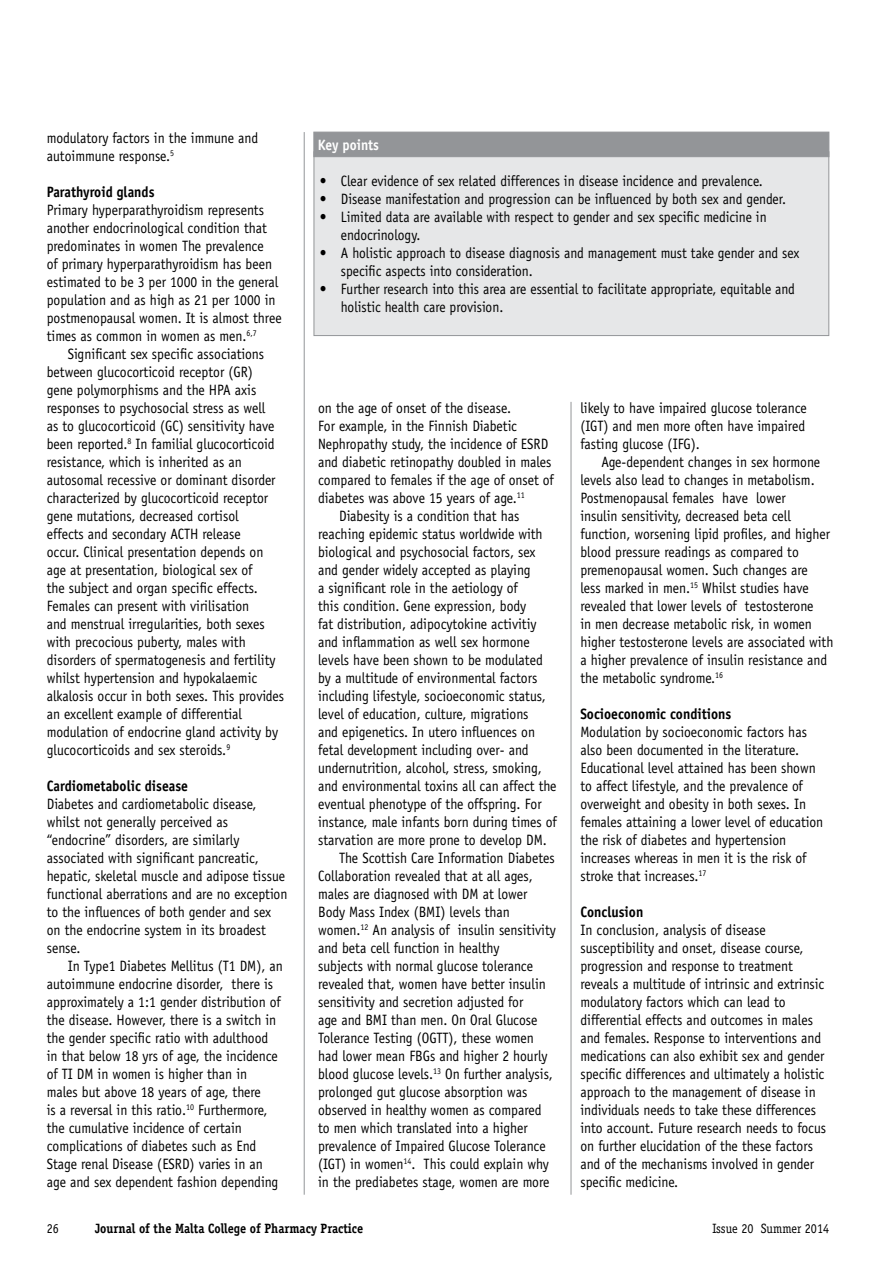
<style>
.page{position:relative;width:893px;height:1263px;background:#fff}
.page>*{position:absolute;margin:0;border:0;box-sizing:border-box;transform-origin:0 0}
.t1{font:15px/18px "Officina Sans";color:#000;scale:.91 1}
.t2{font:15px/18px "Officina Sans";color:#000;scale:.9 1}
.t3{font:700 15px "Officina Sans";color:#000;scale:.91 1}
.t4{font:700 15px "Officina Sans";color:#fff;scale:.9 1}
.t5{font:700 13.5px "Officina Serif";color:#000;scale:.9 1}
.t6{font:13.5px "Officina Serif";color:#000;scale:.9 1}
</style>
<div class="page">
<div style="left:314px;top:151px;width:515px;height:185px;background:#e6e7e8;border:1px solid #939598"></div>
<div style="left:314px;top:132px;width:515px;height:25px;background:#939598"></div>
<hr style="left:304px;top:132px;width:1px;height:1063px;background:#939598">
<hr style="left:571px;top:402px;width:1px;height:793px;background:#939598">
<p class="t1" style="left:47px;top:129px;width:234px">modulatory factors in the immune and autoimmune response.<sup>5</sup></p>
<p class="t3" style="left:47px;top:183px;width:120px">Parathyroid glands</p>
<p class="t1" style="left:47px;top:201px;width:260px">Primary hyperparathyroidism represents another endocrinological condition that predominates in women The prevalence<br>of primary hyperparathyroidism has been estimated to be 3 per 1000 in the general population and as high as 21 per 1000 in postmenopausal women. It is almost three times as common in women as men.<sup>6,7</sup></p>
<p class="t1" style="left:47px;top:345px;width:262px;text-indent:21px">Significant sex specific associations between glucocorticoid receptor (GR)<br>gene polymorphisms and the HPA axis responses to psychosocial stress as well<br>as to glucocorticoid (GC) sensitivity have been reported.<sup>8</sup> In familial glucocorticoid resistance, which is inherited as an autosomal recessive or dominant disorder characterized by glucocorticoid receptor gene mutations, decreased cortisol<br>effects and secondary ACTH release<br>occur. Clinical presentation depends on age at presentation, biological sex of<br>the subject and organ specific effects.<br>Females can present with virilisation<br>and menstrual irregularities, both sexes with precocious puberty, males with disorders of spermatogenesis and fertility whilst hypertension and hypokalaemic alkalosis occur in both sexes. This provides an excellent example of differential modulation of endocrine gland activity by glucocorticoids and sex steroids.<sup>9</sup></p>
<p class="t3" style="left:47px;top:777px;width:157px">Cardiometabolic disease</p>
<p class="t1" style="left:47px;top:795px;width:266px">Diabetes and cardiometabolic disease, whilst not generally perceived as “endocrine” disorders, are similarly associated with significant pancreatic, hepatic, skeletal muscle and adipose tissue functional aberrations and are no exception to the influences of both gender and sex on the endocrine system in its broadest sense.</p>
<p class="t1" style="left:47px;top:957px;width:261px;text-indent:21px">In Type1 Diabetes Mellitus (T1 DM), an autoimmune endocrine disorder, there is approximately a 1:1 gender distribution of the disease. However, there is a switch in the gender specific ratio with adulthood in that below 18 yrs of age, the incidence of TI DM in women is higher than in<br>males but above 18 years of age, there<br>is a reversal in this ratio.<sup>10</sup> Furthermore, the cumulative incidence of certain complications of diabetes such as End Stage renal Disease (ESRD) varies in an age and sex dependent fashion depending</p>
<p class="t4" style="left:318px;top:135px;width:69px">Key points</p>
<p class="t2" style="left:320px;top:172px;width:494px">• Clear evidence of sex related differences in disease incidence and prevalence.</p>
<p class="t2" style="left:320px;top:190px;width:519px">• Disease manifestation and progression can be influenced by both sex and gender.</p>
<p class="t2" style="left:341px;top:208px;width:475px;text-indent:-21px">• Limited data are available with respect to gender and sex specific medicine in endocrinology.</p>
<p class="t2" style="left:341px;top:244px;width:511px;text-indent:-21px">• A holistic approach to disease diagnosis and management must take gender and sex specific aspects into consideration.</p>
<p class="t2" style="left:341px;top:280px;width:506px;text-indent:-21px">• Further research into this area are essential to facilitate appropriate, equitable and holistic health care provision.</p>
<p class="t1" style="left:318px;top:399px;width:214px">on the age of onset of the disease.</p>
<p class="t1" style="left:318px;top:417px;width:220px">For example, in the Finnish Diabetic</p>
<p class="t1" style="left:318px;top:435px;width:254px">Nephropathy study, the incidence of ESRD</p>
<p class="t1" style="left:318px;top:453px;width:258px">and diabetic retinopathy doubled in males</p>
<p class="t1" style="left:318px;top:471px;width:260px">compared to females if the age of onset of</p>
<p class="t1" style="left:318px;top:489px;width:229px">diabetes was above 15 years of age.<sup>11</sup></p>
<p class="t1" style="left:339px;top:507px;width:200px">Diabesity is a condition that has</p>
<p class="t1" style="left:318px;top:525px;width:248px">reaching epidemic status worldwide with</p>
<p class="t1" style="left:318px;top:543px;width:240px">biological and psychosocial factors, sex</p>
<p class="t1" style="left:318px;top:561px;width:235px">and gender widely accepted as playing</p>
<p class="t1" style="left:318px;top:579px;width:221px">a significant role in the aetiology of</p>
<p class="t1" style="left:318px;top:597px;width:230px">this condition. Gene expression, body</p>
<p class="t1" style="left:318px;top:615px;width:242px">fat distribution, adipocytokine activitiy</p>
<p class="t1" style="left:318px;top:633px;width:234px">and inflammation as well sex hormone</p>
<p class="t1" style="left:318px;top:651px;width:248px">levels have been shown to be modulated</p>
<p class="t1" style="left:318px;top:669px;width:242px">by a multitude of environmental factors</p>
<p class="t1" style="left:318px;top:687px;width:252px">including lifestyle, socioeconomic status,</p>
<p class="t1" style="left:318px;top:705px;width:233px">level of education, culture, migrations</p>
<p class="t1" style="left:318px;top:723px;width:240px">and epigenetics. In utero influences on</p>
<p class="t1" style="left:318px;top:741px;width:233px">fetal development including over- and</p>
<p class="t1" style="left:318px;top:759px;width:247px">undernutrition, alcohol, stress, smoking,</p>
<p class="t1" style="left:318px;top:777px;width:264px">and environmental toxins all can affect the</p>
<p class="t1" style="left:318px;top:795px;width:247px">eventual phenotype of the offspring. For</p>
<p class="t1" style="left:318px;top:813px;width:264px">instance, male infants born during times of</p>
<p class="t1" style="left:318px;top:831px;width:253px">starvation are more prone to develop DM.</p>
<p class="t1" style="left:339px;top:849px;width:239px">The Scottish Care Information Diabetes</p>
<p class="t1" style="left:318px;top:867px;width:237px">Collaboration revealed that at all ages,</p>
<p class="t1" style="left:318px;top:885px;width:232px">males are diagnosed with DM at lower</p>
<p class="t1" style="left:318px;top:903px;width:212px">Body Mass Index (BMI) levels than</p>
<p class="t1" style="left:318px;top:921px;width:263px">women.<sup>12</sup> An analysis of insulin sensitivity</p>
<p class="t1" style="left:318px;top:939px;width:201px">and beta cell function in healthy</p>
<p class="t1" style="left:318px;top:957px;width:238px">subjects with normal glucose tolerance</p>
<p class="t1" style="left:318px;top:975px;width:252px">revealed that, women have better insulin</p>
<p class="t1" style="left:318px;top:993px;width:227px">sensitivity and secretion adjusted for</p>
<p class="t1" style="left:318px;top:1011px;width:243px">age and BMI than men. On Oral Glucose</p>
<p class="t1" style="left:318px;top:1029px;width:239px">Tolerance Testing (OGTT), these women</p>
<p class="t1" style="left:318px;top:1047px;width:254px">had lower mean FBGs and higher 2 hourly</p>
<p class="t1" style="left:318px;top:1065px;width:259px">blood glucose levels.<sup>13</sup> On further analysis,</p>
<p class="t1" style="left:318px;top:1083px;width:232px">prolonged gut glucose absorption was</p>
<p class="t1" style="left:318px;top:1101px;width:247px">observed in healthy women as compared</p>
<p class="t1" style="left:318px;top:1119px;width:232px">to men which translated into a higher</p>
<p class="t1" style="left:318px;top:1137px;width:252px">prevalence of Impaired Glucose Tolerance</p>
<p class="t1" style="left:318px;top:1155px;width:255px">(IGT) in women<sup>14</sup>. This could explain why</p>
<p class="t1" style="left:318px;top:1173px;width:256px">in the prediabetes stage, women are more</p>
<p class="t1" style="left:580px;top:399px;width:250px;text-align:justify">likely to have impaired glucose tolerance (IGT) and men more often have impaired fasting glucose (IFG).</p>
<p class="t1" style="left:580px;top:453px;width:280px;text-indent:21px">Age-dependent changes in sex hormone levels also lead to changes in metabolism.<br>Postmenopausal females have lower<br>insulin sensitivity, decreased beta cell function, worsening lipid profiles, and higher blood pressure readings as compared to premenopausal women. Such changes are<br>less marked in men.<sup>15</sup> Whilst studies have revealed that lower levels of testosterone<br>in men decrease metabolic risk, in women higher testosterone levels are associated with a higher prevalence of insulin resistance and the metabolic syndrome.<sup>16</sup></p>
<p class="t3" style="left:580px;top:705px;width:167px">Socioeconomic conditions</p>
<p class="t1" style="left:580px;top:723px;width:268px">Modulation by socioeconomic factors has also been documented in the literature.<br>Educational level attained has been shown to affect lifestyle, and the prevalence of overweight and obesity in both sexes. In females attaining a lower level of education the risk of diabetes and hypertension increases whereas in men it is the risk of stroke that increases.<sup>17</sup></p>
<p class="t3" style="left:580px;top:903px;width:71px">Conclusion</p>
<p class="t1" style="left:580px;top:921px;width:272px">In conclusion, analysis of disease susceptibility and onset, disease course, progression and response to treatment reveals a multitude of intrinsic and extrinsic modulatory factors which can lead to differential effects and outcomes in males and females. Response to interventions and medications can also exhibit sex and gender specific differences and ultimately a holistic approach to the management of disease in individuals needs to take these differences into account. Future research needs to focus on further elucidation of the these factors and of the mechanisms involved in gender specific medicine.</p>
<p class="t6" style="left:47px;top:1221px;width:15px">26</p>
<p class="t5" style="left:95px;top:1220px;width:300px">Journal of the Malta College of Pharmacy Practice</p>
<p class="t6" style="left:712px;top:1221px;width:131px">Issue 20 Summer 2014</p>
</div>
